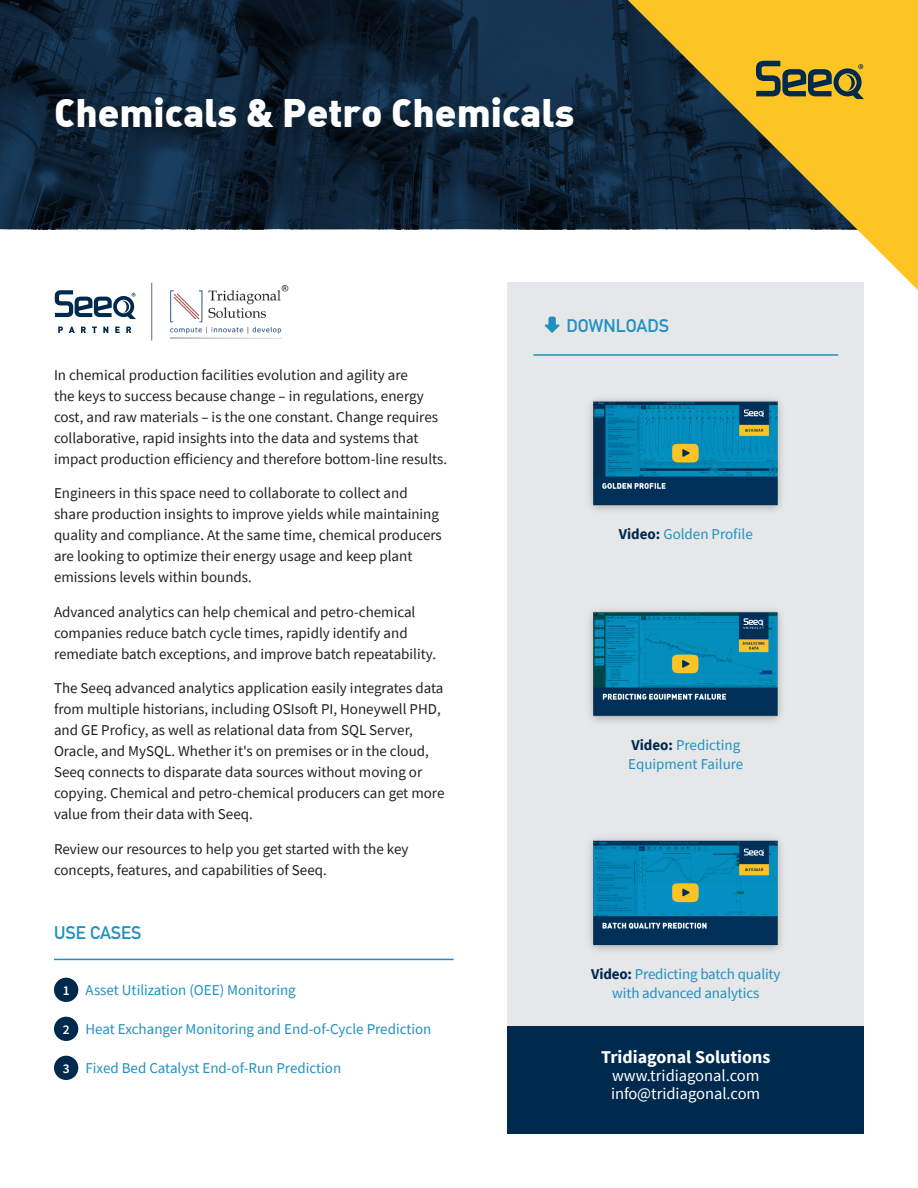
<style>
.page{position:relative;width:918px;height:1188px;background:#fff}
.page>*{position:absolute;margin:0;border:0;box-sizing:border-box;transform-origin:0 0}
.t1{font:900 39px "DIN Alternate";color:#fff}
.t2{font:700 18px "Source Sans Pro";color:#fff}
.t3{font:700 18px "DIN Alternate";color:#1f91c1}
.t4{font:16.5px/18px "Source Sans Pro";color:#fff}
.t5{font:15px/21px "Source Sans Pro";color:#231f20}
.t6{font:15px/18.8px "Source Sans Pro";color:#1f91c1}
.t7{font:600 13.5px "Source Sans Pro";color:#fff}
.s1{font-weight:700;color:#00294e}
</style>
<div class="page">
<svg style="left:0;top:0;width:628px;height:230px;background:#0f2439"></svg>
<svg style="left:628px;top:0;width:290px;height:290px;fill:#fcc523"></svg>
<svg style="left:756px;top:61px;width:108px;height:38px;background:#8c8035"></svg>
<div style="left:508px;top:283px;width:356px;height:851px;background:#e6e7e9"></div>
<img style="left:590px;top:399px;width:191px;height:112px">
<img style="left:590px;top:610px;width:191px;height:112px">
<img style="left:590px;top:838px;width:191px;height:113px">
<hr style="left:533px;top:354px;width:305px;height:2px;background:#1f91c1">
<svg style="left:544px;top:317px;width:16px;height:16px"></svg>
<hr style="left:54px;top:959px;width:400px;height:1px;background:#1f91c1">
<div style="left:54px;top:978px;width:24px;height:24px;background:#00294e;border-radius:50%"></div>
<div style="left:54px;top:1017px;width:24px;height:24px;background:#00294e;border-radius:50%"></div>
<div style="left:54px;top:1056px;width:24px;height:24px;background:#00294e;border-radius:50%"></div>
<div style="left:508px;top:1026px;width:356px;height:108px;background:#00294e"></div>
<svg style="left:55px;top:290px;width:81px;height:29px"></svg>
<svg style="left:58px;top:327px;width:5px;height:6px"></svg>
<svg style="left:69px;top:327px;width:6px;height:6px"></svg>
<svg style="left:81px;top:327px;width:5px;height:6px"></svg>
<svg style="left:92px;top:327px;width:5px;height:6px"></svg>
<svg style="left:103px;top:327px;width:5px;height:6px"></svg>
<svg style="left:115px;top:327px;width:5px;height:6px"></svg>
<svg style="left:126px;top:327px;width:5px;height:6px"></svg>
<hr style="left:151px;top:283px;width:1px;height:57px;background:#6c6d70">
<img style="left:170px;top:285px;width:119px;height:54px">
<p class="t1" style="left:54px;top:87px;width:522px">Chemicals &amp; Petro Chemicals</p>
<p class="t5" style="left:54px;top:364px;width:395px">In chemical production facilities evolution and agility are<br>the keys to success because change – in regulations, energy cost, and raw materials – is the one constant. Change requires collaborative, rapid insights into the data and systems that impact production efficiency and therefore bottom-line results.</p>
<p class="t5" style="left:54px;top:482px;width:389px">Engineers in this space need to collaborate to collect and share production insights to improve yields while maintaining quality and compliance. At the same time, chemical producers are looking to optimize their energy usage and keep plant emissions levels within bounds.</p>
<p class="t5" style="left:54px;top:601px;width:384px">Advanced analytics can help chemical and petro-chemical companies reduce batch cycle times, rapidly identify and remediate batch exceptions, and improve batch repeatability.</p>
<p class="t5" style="left:54px;top:677px;width:392px">The Seeq advanced analytics application easily integrates data from multiple historians, including OSIsoft PI, Honeywell PHD, and GE Proficy, as well as relational data from SQL Server, Oracle, and MySQL. Whether it's on premises or in the cloud, Seeq connects to disparate data sources without moving or copying. Chemical and petro-chemical producers can get more value from their data with Seeq.</p>
<p class="t5" style="left:54px;top:838px;width:356px">Review our resources to help you get started with the key concepts, features, and capabilities of Seeq.</p>
<p class="t3" style="left:54px;top:919px;width:89px">USE CASES</p>
<p class="t7" style="left:63px;top:982px;width:8px">1</p>
<p class="t7" style="left:63px;top:1021px;width:8px">2</p>
<p class="t7" style="left:63px;top:1060px;width:8px">3</p>
<p class="t6" style="left:85px;top:981px;width:212px">Asset Utilization (OEE) Monitoring</p>
<p class="t6" style="left:85px;top:1020px;width:347px">Heat Exchanger Monitoring and End-of-Cycle Prediction</p>
<p class="t6" style="left:85px;top:1059px;width:257px">Fixed Bed Catalyst End-of-Run Prediction</p>
<p class="t3" style="left:567px;top:312px;width:104px">DOWNLOADS</p>
<p class="t6" style="left:619px;top:525px;width:136px"><span class="s1">Video:</span> Golden Profile</p>
<p class="t6" style="left:628px;top:736px;width:117px"><span class="s1">Video:</span> Predicting<br>Equipment Failure</p>
<p class="t6" style="left:591px;top:965px;width:191px;text-align:center"><span class="s1">Video:</span> Predicting batch quality with advanced analytics</p>
<p class="t2" style="left:601px;top:1045px;width:171px">Tridiagonal Solutions</p>
<p class="t4" style="left:611px;top:1066px;width:151px">www.tridiagonal.com info@tridiagonal.com</p>
</div>
